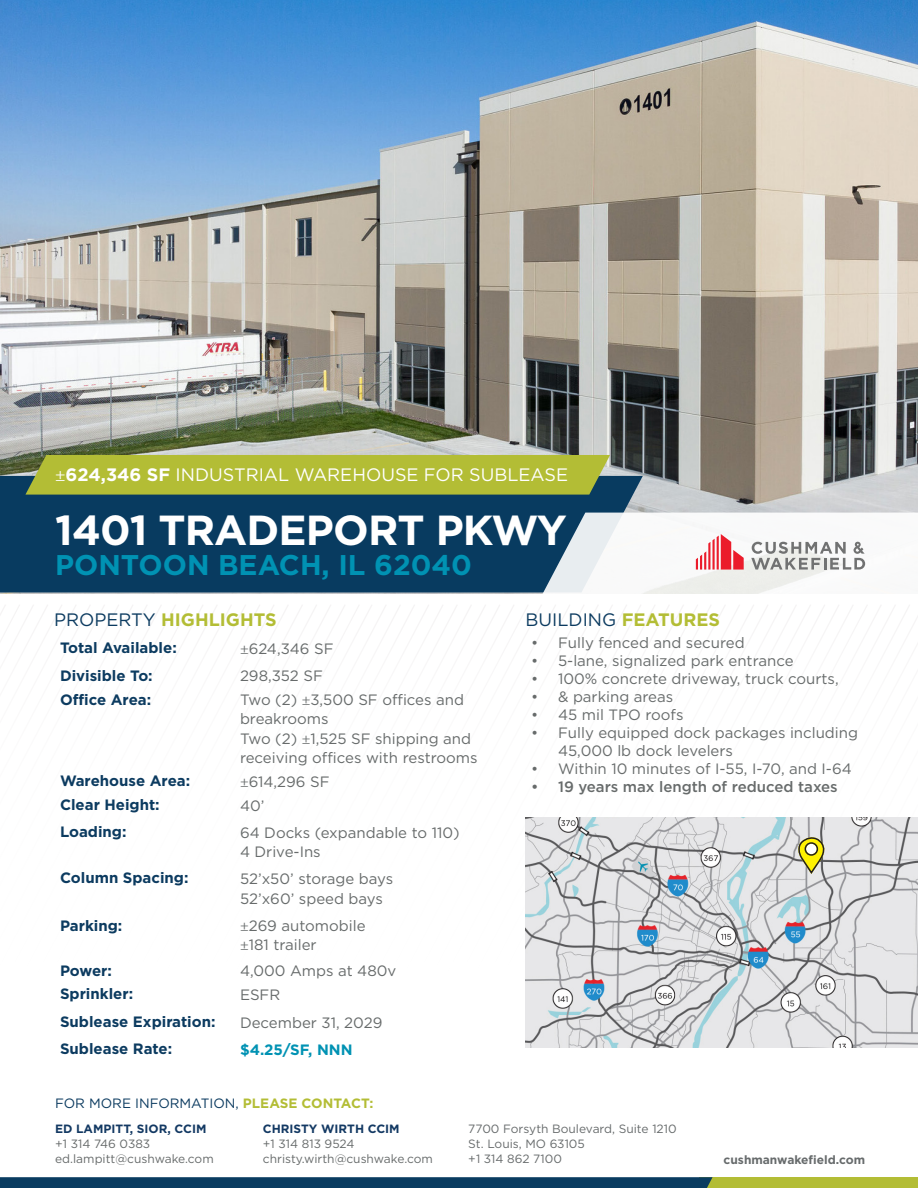
<style>
.page{position:relative;width:918px;height:1188px;background:#fff}
.page>*{position:absolute;margin:0;border:0;box-sizing:border-box;transform-origin:0 0}
.t1{font:700 42px "Gotham";letter-spacing:-.02em;color:#fff}
.t2{font:700 28.5px "Gotham";color:#0092b3}
.t3{font:18px "Gotham";color:#fff}
.t4{font:700 18px "Gotham";color:#b3bd35}
.t5{font:18px "Gotham";color:#0c3b60}
.t6{font:15px/19.5px "Gotham";color:#676b6b}
.t7{font:700 15px "Gotham";color:#0c3b60}
.t8{font:500 15px "Gotham";color:#676b6b}
.t9{font:700 15px "Gotham";color:#0092b3}
.t10{font:13.5px "Gotham";color:#0c3b60}
.t11{font:12px "Gotham";color:#676b6b}
.t12{font:12px "Gotham";color:#676b6c}
.t13{font:700 12px "Gotham";color:#133963}
.t14{font:700 12px "Gotham";color:#676b6c}
.s1{font-family:"Minion Pro"}
.s2{font-weight:700}
.s3{font-weight:400;color:#0c3b60}
.s4{font-weight:700;color:#b3bd35}
</style>
<div class="page">
<img style="left:0;top:0;width:918px;height:594px">
<div style="left:0;top:476px;width:643px;height:117px;background:#083b60"></div>
<div style="left:25px;top:455px;width:585px;height:40px;background:#b3bd35"></div>
<svg style="left:543px;top:513px;width:375px;height:81px"></svg>
<div style="left:699px;top:1177px;width:219px;height:11px;background:#b3bd35"></div>
<svg style="left:0;top:1177px;width:713px;height:11px;background:#0e4062"></svg>
<img style="left:526px;top:818px;width:392px;height:230px">
<svg style="left:798px;top:837px;width:27px;height:38px"></svg>
<div style="left:805px;top:842px;width:13px;height:14px;background:#fff;border:2px solid #fff101;border-radius:50%"></div>
<div style="left:805px;top:842px;width:13px;height:14px;border:2px solid #231f20;border-radius:50%"></div>
<p class="t3" style="left:55px;top:464px;width:514px"><span class="s1">±</span><span class="s2">624,346 SF</span> INDUSTRIAL WAREHOUSE FOR SUBLEASE</p>
<p class="t1" style="left:55px;top:505px;width:513px">1401 TRADEPORT PKWY</p>
<p class="t2" style="left:55px;top:548px;width:418px">PONTOON BEACH, IL 62040</p>
<p class="t4" style="left:54px;top:609px;width:224px"><span class="s3">PROPERTY</span> HIGHLIGHTS</p>
<p class="t5" style="left:526px;top:610px;width:196px">BUILDING <span class="s4">FEATURES</span></p>
<p class="t7" style="left:60px;top:639px;width:118px">Total Available:</p>
<p class="t6" style="left:240px;top:639px;width:95px"><span class="s1">±</span>624,346 SF</p>
<p class="t7" style="left:60px;top:667px;width:94px">Divisible To:</p>
<p class="t6" style="left:240px;top:666px;width:84px">298,352 SF</p>
<p class="t7" style="left:60px;top:691px;width:93px">Office Area:</p>
<p class="t6" style="left:240px;top:689px;width:239px">Two (2) <span class="s1">±</span>3,500 SF offices and breakrooms<br>Two (2) <span class="s1">±</span>1,525 SF shipping and receiving offices with restrooms</p>
<p class="t7" style="left:60px;top:772px;width:132px">Warehouse Area:</p>
<p class="t6" style="left:240px;top:772px;width:91px"><span class="s1">±</span>614,296 SF</p>
<p class="t7" style="left:60px;top:796px;width:101px">Clear Height:</p>
<p class="t6" style="left:240px;top:796px;width:26px">40’</p>
<p class="t7" style="left:60px;top:823px;width:68px">Loading:</p>
<p class="t6" style="left:240px;top:823px;width:221px">64 Docks (expandable to 110)</p>
<p class="t6" style="left:240px;top:842px;width:82px">4 Drive-Ins</p>
<p class="t7" style="left:60px;top:869px;width:130px">Column Spacing:</p>
<p class="t6" style="left:240px;top:869px;width:155px">52’x50’ storage bays<br>52’x60’ speed bays</p>
<p class="t7" style="left:60px;top:917px;width:64px">Parking:</p>
<p class="t6" style="left:240px;top:916px;width:127px"><span class="s1">±</span>269 automobile <span class="s1">±</span>181 trailer</p>
<p class="t7" style="left:60px;top:962px;width:53px">Power:</p>
<p class="t6" style="left:240px;top:960px;width:158px">4,000 Amps at 480v</p>
<p class="t7" style="left:60px;top:985px;width:75px">Sprinkler:</p>
<p class="t6" style="left:240px;top:984px;width:42px">ESFR</p>
<p class="t7" style="left:60px;top:1013px;width:157px">Sublease Expiration:</p>
<p class="t6" style="left:240px;top:1013px;width:144px">December 31, 2029</p>
<p class="t7" style="left:60px;top:1040px;width:114px">Sublease Rate:</p>
<p class="t9" style="left:240px;top:1041px;width:114px">$4.25/SF, NNN</p>
<p class="t6" style="left:531px;top:633px;width:215px">• Fully fenced and secured</p>
<p class="t6" style="left:531px;top:651px;width:264px">• 5-lane, signalized park entrance</p>
<p class="t6" style="left:531px;top:669px;width:309px">• 100% concrete driveway, truck courts,</p>
<p class="t6" style="left:531px;top:687px;width:144px">• &amp; parking areas</p>
<p class="t6" style="left:531px;top:705px;width:154px">• 45 mil TPO roofs</p>
<p class="t6" style="left:558px;top:724px;width:301px;line-height:18px;text-indent:-27px">• Fully equipped dock packages including<br>45,000 lb dock levelers</p>
<p class="t6" style="left:531px;top:759px;width:322px">• Within 10 minutes of I-55, I-70, and I-64</p>
<p class="t8" style="left:531px;top:778px;width:308px">• 19 years max length of reduced taxes</p>
<p class="t10" style="left:55px;top:1096px;width:320px">FOR MORE INFORMATION, <span class="s4">PLEASE CONTACT:</span></p>
<p class="t13" style="left:263px;top:1122px;width:138px">CHRISTY WIRTH CCIM</p>
<p class="t11" style="left:263px;top:1138px;width:93px">+1 314 813 9524</p>
<p class="t11" style="left:263px;top:1153px;width:172px">christy.wirth@cushwake.com</p>
<p class="t13" style="left:55px;top:1122px;width:153px">ED LAMPITT, SIOR, CCIM</p>
<p class="t11" style="left:55px;top:1138px;width:97px">+1 314 746 0383</p>
<p class="t11" style="left:55px;top:1153px;width:160px">ed.lampitt@cushwake.com</p>
<p class="t12" style="left:468px;top:1123px;width:210px">7700 Forsyth Boulevard, Suite 1210</p>
<p class="t12" style="left:468px;top:1138px;width:118px">St. Louis, MO 63105</p>
<p class="t12" style="left:468px;top:1153px;width:95px">+1 314 862 7100</p>
<p class="t14" style="left:724px;top:1152px;width:143px">cushmanwakefield.com</p>
</div>
